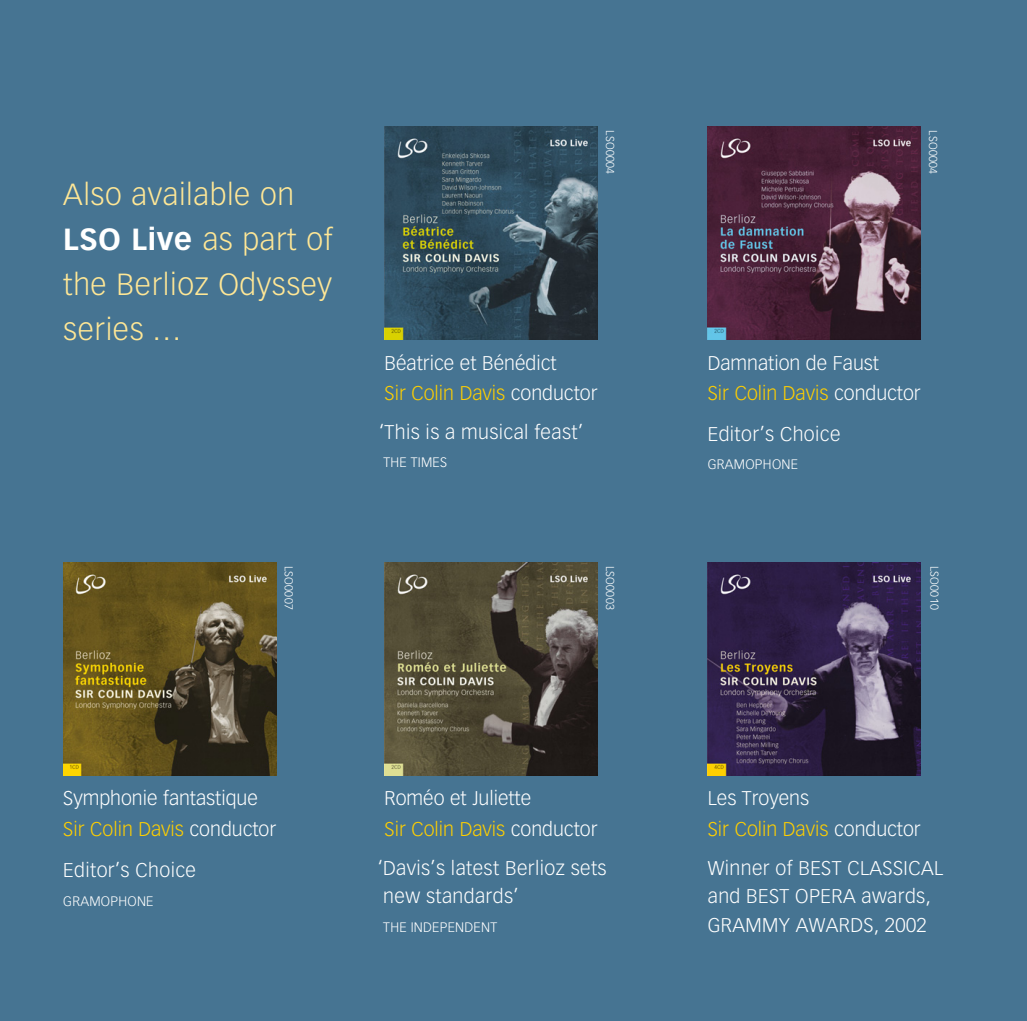
<style>
.page{position:relative;width:1027px;height:1021px;background:#fff}
.page>*{position:absolute;margin:0;border:0;box-sizing:border-box;transform-origin:0 0}
.t1{font:300 30px/45px "Vectora LT Pro";letter-spacing:.02em;color:#ffe796}
.t2{font:300 19.5px/30px "Vectora LT Pro";color:#fff}
.t3{font:300 19.5px/28.5px "Vectora LT Pro";letter-spacing:.02em;color:#fff}
.t4{font:300 13.5px "Vectora LT Pro";letter-spacing:.02em;color:#fff}
.t5{font:300 11.4px "Vectora LT Pro";letter-spacing:.02em;color:#fff}
.s1{font-weight:700;color:#fff}
.s2{color:#ffcf00}
</style>
<div class="page">
<div style="left:0;top:0;width:1026px;height:1020px;background:#467492"></div>
<img style="left:384px;top:127px;width:213px;height:212px">
<img style="left:63px;top:562px;width:213px;height:213px">
<img style="left:707px;top:562px;width:213px;height:213px">
<img style="left:384px;top:562px;width:213px;height:213px">
<img style="left:707px;top:127px;width:213px;height:212px">
<h1 class="t1" style="left:63px;top:176px;width:271px">Also available on<br><span class="s1">LSO Live</span> as part of the Berlioz Odyssey series …</h1>
<p class="t5" style="left:293px;top:566px;width:45px;rotate:90deg">LSO0007</p>
<p class="t5" style="left:614px;top:130px;width:45px;rotate:90deg">LSO0004</p>
<p class="t2" style="left:384px;top:350px;width:214px">Béatrice et Bénédict<br><span class="s2">Sir Colin Davis</span> conductor</p>
<p class="t3" style="left:379px;top:420px;width:205px">‘This is a musical feast’</p>
<p class="t4" style="left:383px;top:457px;width:65px">THE TIMES</p>
<p class="t5" style="left:614px;top:566px;width:45px;rotate:90deg">LSO0003</p>
<p class="t2" style="left:63px;top:786px;width:214px">Symphonie fantastique<br><span class="s2">Sir Colin Davis</span> conductor</p>
<p class="t3" style="left:63px;top:858px;width:134px">Editor’s Choice</p>
<p class="t4" style="left:63px;top:896px;width:92px">GRAMOPHONE</p>
<p class="t2" style="left:384px;top:786px;width:214px">Roméo et Juliette<br><span class="s2">Sir Colin Davis</span> conductor</p>
<p class="t3" style="left:377px;top:856px;width:230px">‘Davis’s latest Berlioz sets new standards’</p>
<p class="t4" style="left:383px;top:922px;width:115px">THE INDEPENDENT</p>
<p class="t5" style="left:937px;top:130px;width:45px;rotate:90deg">LSO0004</p>
<p class="t2" style="left:707px;top:350px;width:214px">Damnation de Faust<br><span class="s2">Sir Colin Davis</span> conductor</p>
<p class="t3" style="left:707px;top:422px;width:134px">Editor’s Choice</p>
<p class="t4" style="left:707px;top:460px;width:92px">GRAMOPHONE</p>
<p class="t5" style="left:938px;top:566px;width:45px;rotate:90deg">LSO0010</p>
<p class="t2" style="left:707px;top:786px;width:214px">Les Troyens<br><span class="s2">Sir Colin Davis</span> conductor</p>
<p class="t3" style="left:707px;top:856px;width:237px">Winner of BEST CLASSICAL and BEST OPERA awards,<br>GRAMMY AWARDS, 2002</p>
</div>
